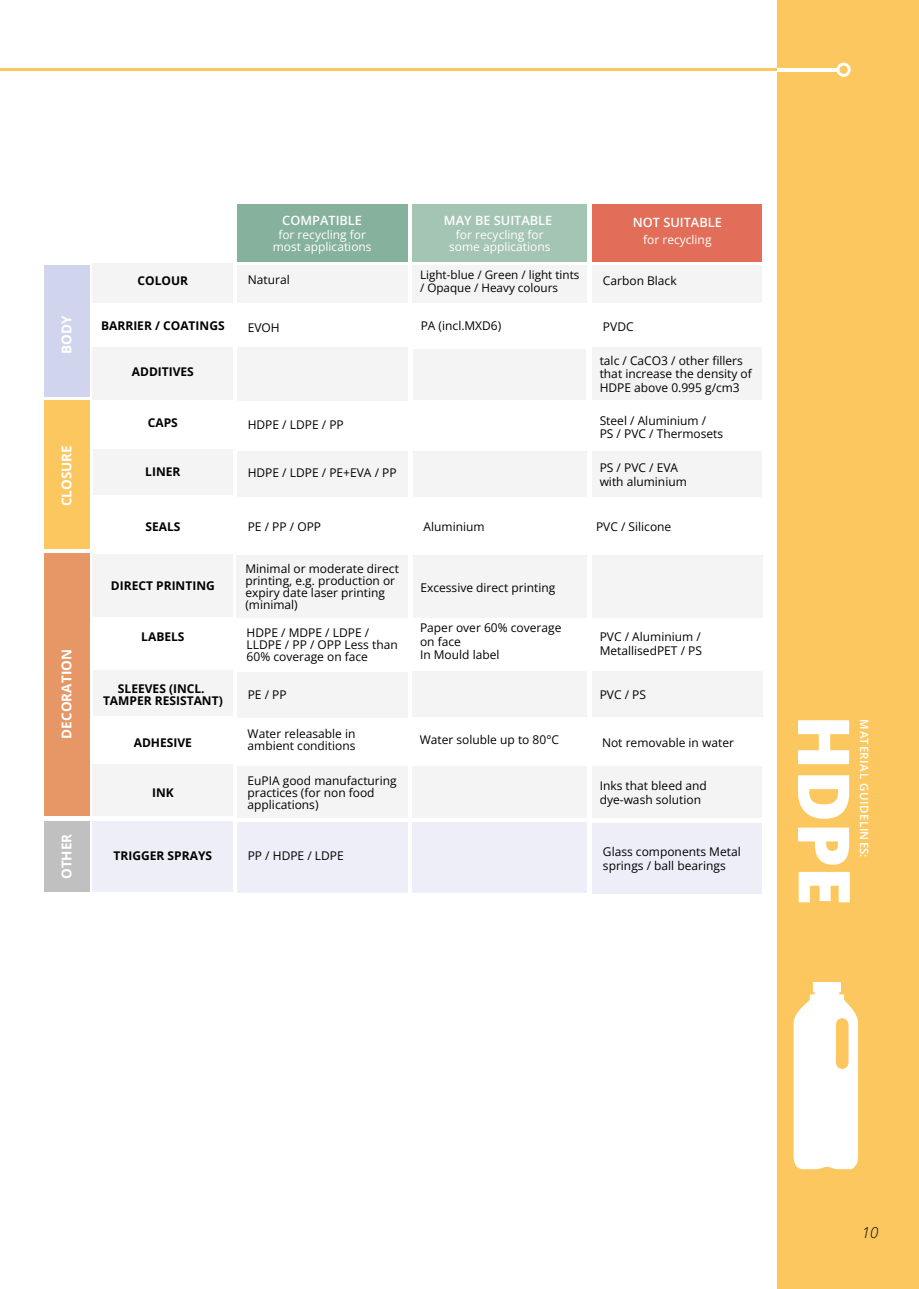
<style>
.page{position:relative;width:919px;height:1289px;background:#fff}
.page>*{position:absolute;margin:0;border:0;box-sizing:border-box;transform-origin:0 0}
.t1{font:800 71.55px "Open Sans";color:#fff}
.t2{font:italic 300 15px "Open Sans";color:#000}
.t3{font:700 13.5px "Open Sans";color:#fff}
.t4{font:600 12.75px "Open Sans";color:#fff}
.t5{font:600 12.75px "Open Sans";color:#fff}
.t6{font:12px/13.5px "Open Sans";color:#000}
.t7{font:700 12px/12px "Open Sans";color:#000;text-align:center}
.t8{font:12px/12px "Open Sans";color:#fff;text-align:center}
.t9{font:11.7px/13.5px "Open Sans";color:#000}
.t10{font:600 11.4px "Open Sans";letter-spacing:.045em;color:#fff}
</style>
<div class="page">
<div style="left:777px;top:0;width:141px;height:1288px;background:#fcc75f"></div>
<div style="left:237px;top:204px;width:170px;height:58px;background:#85b19d"></div>
<div style="left:412px;top:204px;width:175px;height:58px;background:#a4c4b4"></div>
<div style="left:592px;top:204px;width:170px;height:58px;background:#e26e59"></div>
<div style="left:592px;top:265px;width:170px;height:38px;background:#f4f4f4"></div>
<div style="left:412px;top:265px;width:175px;height:38px;background:#f4f4f4"></div>
<div style="left:237px;top:265px;width:170px;height:38px;background:#f4f4f4"></div>
<div style="left:93px;top:264px;width:140px;height:39px;background:#f4f4f4"></div>
<div style="left:592px;top:346px;width:170px;height:53px;background:#f4f4f4"></div>
<div style="left:413px;top:348px;width:173px;height:51px;background:#f4f4f4"></div>
<div style="left:237px;top:347px;width:170px;height:54px;background:#f4f4f4"></div>
<div style="left:93px;top:347px;width:140px;height:52px;background:#f4f4f4"></div>
<div style="left:44px;top:401px;width:46px;height:148px;background:#fcc75f"></div>
<div style="left:44px;top:265px;width:46px;height:131px;background:#d0d5ed"></div>
<div style="left:592px;top:451px;width:170px;height:45px;background:#f4f4f4"></div>
<div style="left:413px;top:451px;width:173px;height:45px;background:#f4f4f4"></div>
<div style="left:237px;top:451px;width:170px;height:45px;background:#f4f4f4"></div>
<div style="left:93px;top:450px;width:139px;height:45px;background:#f4f4f4"></div>
<div style="left:592px;top:555px;width:170px;height:63px;background:#f4f4f4"></div>
<div style="left:413px;top:555px;width:173px;height:63px;background:#f4f4f4"></div>
<div style="left:236px;top:555px;width:172px;height:63px;background:#f4f4f4"></div>
<div style="left:93px;top:553px;width:140px;height:63px;background:#f4f4f4"></div>
<div style="left:44px;top:553px;width:46px;height:263px;background:#e69765"></div>
<div style="left:592px;top:671px;width:170px;height:45px;background:#f4f4f4"></div>
<div style="left:412px;top:671px;width:175px;height:45px;background:#f4f4f4"></div>
<div style="left:237px;top:672px;width:170px;height:46px;background:#f4f4f4"></div>
<div style="left:93px;top:670px;width:140px;height:45px;background:#f4f4f4"></div>
<div style="left:592px;top:766px;width:170px;height:51px;background:#f4f4f4"></div>
<div style="left:412px;top:766px;width:175px;height:51px;background:#f4f4f4"></div>
<div style="left:237px;top:766px;width:170px;height:51px;background:#f4f4f4"></div>
<div style="left:93px;top:765px;width:140px;height:51px;background:#f4f4f4"></div>
<div style="left:44px;top:821px;width:46px;height:70px;background:#c0c0c0"></div>
<div style="left:592px;top:822px;width:170px;height:71px;background:#edeef8"></div>
<div style="left:412px;top:822px;width:174px;height:71px;background:#edeef8"></div>
<div style="left:237px;top:822px;width:170px;height:71px;background:#edeef8"></div>
<div style="left:93px;top:821px;width:140px;height:70px;background:#edeef8"></div>
<hr style="left:0;top:68px;width:837px;height:2px;background:#fcc75f">
<hr style="left:777px;top:68px;width:60px;height:3px;background:#fff">
<svg style="left:836px;top:63px;width:14px;height:14px"></svg>
<svg style="left:793px;top:982px;width:65px;height:187px;background:#fef7e9"></svg>
<p class="t3" style="left:57px;top:354px;width:40px;rotate:-90deg">BODY</p>
<p class="t3" style="left:57px;top:506px;width:63px;rotate:-90deg">CLOSURE</p>
<p class="t3" style="left:57px;top:738px;width:91px;rotate:-90deg">DECORATION</p>
<p class="t3" style="left:57px;top:879px;width:47px;rotate:-90deg">OTHER</p>
<p class="t4" style="left:282px;top:212px;width:81px">COMPATIBLE</p>
<p class="t5" style="left:444px;top:212px;width:110px">MAY BE SUITABLE</p>
<p class="t4" style="left:632px;top:213px;width:90px">NOT SUITABLE</p>
<p class="t7" style="left:138px;top:274px;width:52px">COLOUR</p>
<p class="t7" style="left:101px;top:320px;width:125px">BARRIER / COATINGS</p>
<p class="t7" style="left:132px;top:365px;width:64px">ADDITIVES</p>
<p class="t7" style="left:148px;top:417px;width:32px">CAPS</p>
<p class="t7" style="left:145px;top:465px;width:37px">LINER</p>
<p class="t8" style="left:273px;top:229px;width:100px">for recycling for most applications</p>
<p class="t8" style="left:449px;top:228px;width:103px">for recycling for some applications</p>
<p class="t8" style="left:643px;top:233px;width:70px">for recycling</p>
<p class="t6" style="left:248px;top:272px;width:43px">Natural</p>
<p class="t9" style="left:420px;top:268px;width:161px">Light-blue / Green / light tints / Opaque / Heavy colours</p>
<p class="t6" style="left:603px;top:274px;width:75px">Carbon Black</p>
<p class="t6" style="left:248px;top:320px;width:34px">EVOH</p>
<p class="t6" style="left:420px;top:319px;width:82px">PA (incl.MXD6)</p>
<p class="t6" style="left:603px;top:320px;width:32px">PVDC</p>
<p class="t6" style="left:599px;top:353px;width:154px">talc / CaCO3 / other fillers that increase the density of<br>HDPE above 0.995 g/cm3</p>
<p class="t6" style="left:248px;top:417px;width:98px">HDPE / LDPE / PP</p>
<p class="t6" style="left:599px;top:413px;width:125px">Steel / Aluminium /<br>PS / PVC / Thermosets</p>
<p class="t6" style="left:599px;top:461px;width:89px">PS / PVC / EVA with aluminium</p>
<p class="t6" style="left:248px;top:466px;width:150px">HDPE / LDPE / PE+EVA / PP</p>
<p class="t7" style="left:145px;top:520px;width:37px">SEALS</p>
<p class="t6" style="left:248px;top:519px;width:75px">PE / PP / OPP</p>
<p class="t6" style="left:423px;top:519px;width:62px">Aluminium</p>
<p class="t6" style="left:596px;top:519px;width:77px">PVC / Silicone</p>
<p class="t7" style="left:111px;top:579px;width:105px">DIRECT PRINTING</p>
<p class="t6" style="left:245px;top:562px;width:155px;line-height:12px">Minimal or moderate direct printing, e.g. production or expiry date laser printing (minimal)</p>
<p class="t6" style="left:420px;top:580px;width:136px">Excessive direct printing</p>
<p class="t7" style="left:141px;top:630px;width:45px">LABELS</p>
<p class="t6" style="left:247px;top:626px;width:153px;line-height:12px">HDPE / MDPE / LDPE /<br>LLDPE / PP / OPP Less than<br>60% coverage on face</p>
<p class="t6" style="left:420px;top:620px;width:143px">Paper over 60% coverage on face<br>In Mould label</p>
<p class="t6" style="left:599px;top:630px;width:104px">PVC / Aluminium /<br>MetallisedPET / PS</p>
<p class="t7" style="left:103px;top:682px;width:121px">SLEEVES (INCL.<br>TAMPER RESISTANT)</p>
<p class="t7" style="left:134px;top:735px;width:60px">ADHESIVE</p>
<p class="t6" style="left:247px;top:727px;width:109px;line-height:12px">Water releasable in ambient conditions</p>
<p class="t6" style="left:248px;top:687px;width:40px">PE / PP</p>
<p class="t6" style="left:599px;top:687px;width:48px">PVC / PS</p>
<p class="t6" style="left:420px;top:732px;width:141px">Water soluble up to 80°C</p>
<p class="t6" style="left:602px;top:735px;width:133px">Not removable in water</p>
<p class="t7" style="left:152px;top:786px;width:23px">INK</p>
<p class="t6" style="left:247px;top:774px;width:151px;line-height:12px">EuPIA good manufacturing practices (for non food applications)</p>
<p class="t6" style="left:599px;top:779px;width:109px">Inks that bleed and dye-wash solution</p>
<p class="t7" style="left:114px;top:849px;width:100px">TRIGGER SPRAYS</p>
<p class="t6" style="left:248px;top:848px;width:98px">PP / HDPE / LDPE</p>
<p class="t6" style="left:603px;top:845px;width:139px">Glass components Metal springs / ball bearings</p>
<h1 class="t1" style="left:872px;top:714px;width:192px;rotate:90deg">HDPE</h1>
<p class="t10" style="left:872px;top:719px;width:139px;rotate:90deg">MATERIAL GUIDELIN ES:</p>
<p class="t2" style="left:861px;top:1221px;width:18px">10</p>
</div>
